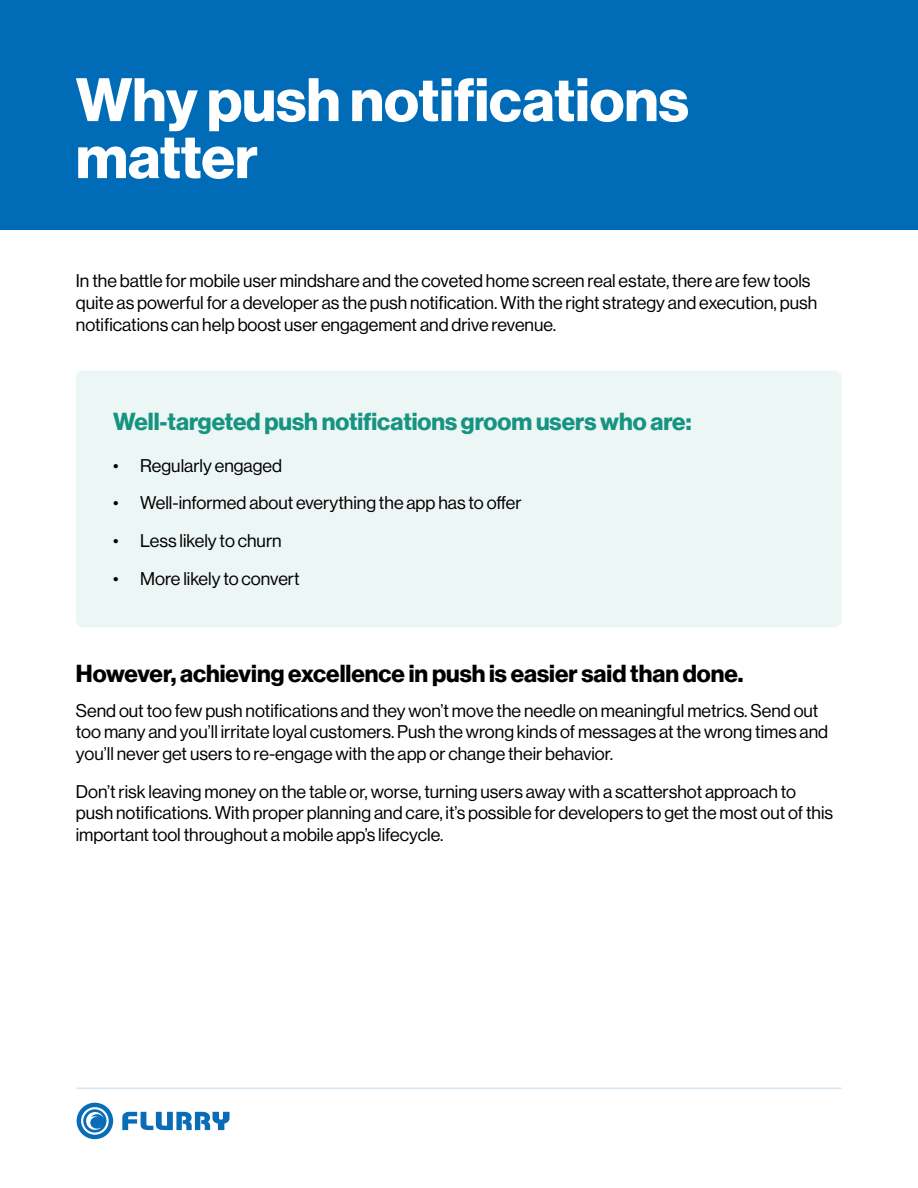
<style>
.page{position:relative;width:918px;height:1188px;background:#fff}
.page>*{position:absolute;margin:0;border:0;box-sizing:border-box;transform-origin:0 0}
.t1{font:700 60px/57px "Verizon NHGDS";color:#fff}
.t2{font:700 24px "Verizon NHGDS";color:#000}
.t3{font:700 24px "Verizon NHGDS";color:#169481}
.t4{font:18px/21.6px "Verizon NHGDS";color:#000}
</style>
<div class="page">
<hr style="left:77px;top:1088px;width:765px;height:1px;background:#d6e7f3">
<svg style="left:122px;top:1112px;width:108px;height:18px"></svg>
<svg style="left:77px;top:1103px;width:36px;height:36px"></svg>
<hr style="left:917px;top:230px;width:1px;height:958px;background:#ebf3f9">
<div style="left:0;top:0;width:918px;height:229px;background:#006cb7"></div>
<div style="left:76px;top:371px;width:766px;height:256px;background:#ecf6f5;border-radius:7px"></div>
<h1 class="t1" style="left:76px;top:70px;width:614px">Why push notifications matter</h1>
<p class="t4" style="left:76px;top:270px;width:743px">In the battle for mobile user mindshare and the coveted home screen real estate, there are few tools quite as powerful for a developer as the push notification. With the right strategy and execution, push notifications can help boost user engagement and drive revenue.</p>
<h2 class="t3" style="left:113px;top:407px;width:580px">Well-targeted push notifications groom users who are:</h2>
<p class="t4" style="left:113px;top:454px;width:170px">• Regularly engaged</p>
<p class="t4" style="left:113px;top:492px;width:410px">• Well-informed about everything the app has to offer</p>
<p class="t4" style="left:113px;top:530px;width:170px">• Less likely to churn</p>
<p class="t4" style="left:113px;top:568px;width:188px">• More likely to convert</p>
<h2 class="t2" style="left:76px;top:659px;width:669px">However, achieving excellence in push is easier said than done.</h2>
<p class="t4" style="left:76px;top:699px;width:754px">Send out too few push notifications and they won’t move the needle on meaningful metrics. Send out too many and you’ll irritate loyal customers. Push the wrong kinds of messages at the wrong times and you’ll never get users to re-engage with the app or change their behavior.</p>
<p class="t4" style="left:76px;top:780px;width:759px">Don’t risk leaving money on the table or, worse, turning users away with a scattershot approach to push notifications. With proper planning and care, it’s possible for developers to get the most out of this important tool throughout a mobile app’s lifecycle.</p>
</div>
